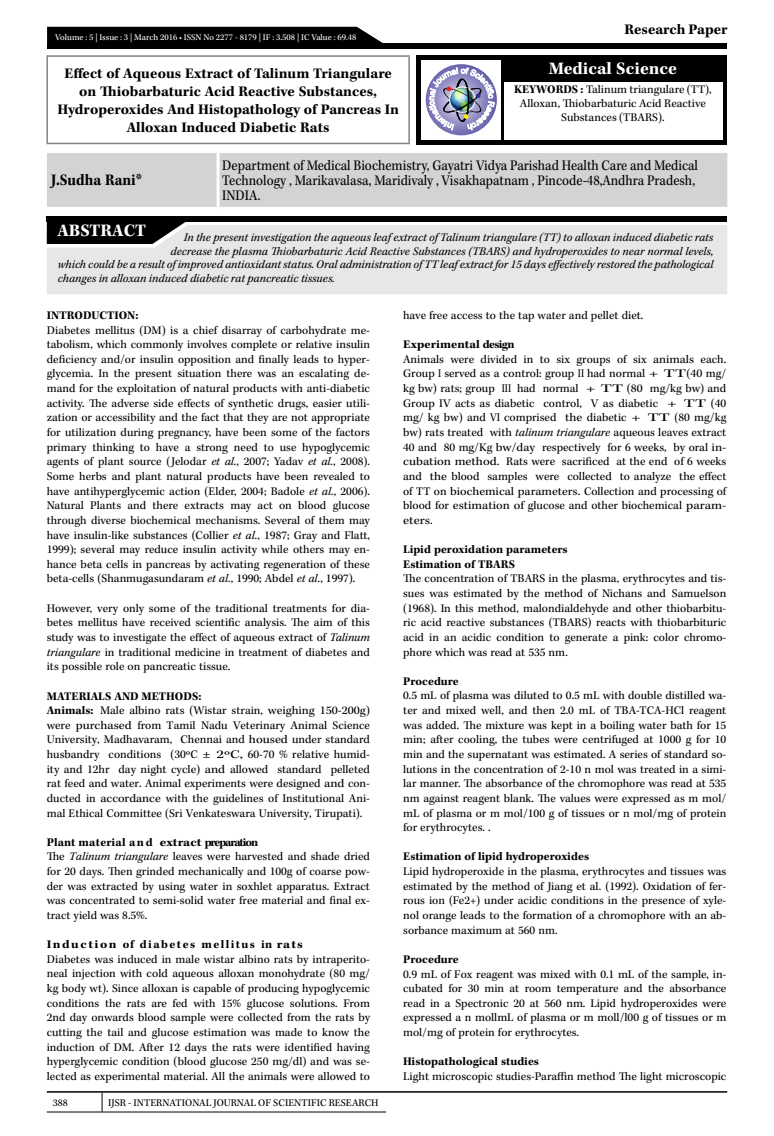
<style>
.page{position:relative;width:774px;height:1136px;background:#fff}
.page>*{position:absolute;margin:0;border:0;box-sizing:border-box;transform-origin:0 0}
.t1{font:700 18px "Kepler Std";color:#fff}
.t2{font:700 16.5px "Kepler Std";letter-spacing:.005em;color:#000;scale:.9 1}
.t3{font:700 15px/18px "Kepler Std";color:#000;text-align:center}
.t4{font:15px/15px "Kepler Std";color:#000;scale:.9 1}
.t5{font:12px/14.7px "Kepler Std";color:#000;text-align:justify}
.t6{font:italic 12px "Kepler Std";color:#000}
.t7{font:700 12px/14.7px "Kepler Std";color:#000}
.t8{font:700 12px "Kepler Std";letter-spacing:.12em;color:#000;scale:1.09 1}
.t9{font:700 12px "Kepler Std";color:#000;scale:1.05 1}
.t10{font:10.5px "Kepler Std";color:#000}
.t11{font:9px "Kepler Std";color:#fff}
.s1{font-weight:700}
.s2{font-style:italic}
</style>
<div class="page">
<hr style="left:47px;top:1090px;width:680px;height:2px;background:#000">
<svg style="left:102px;top:1092px;width:1px;height:19px"></svg>
<hr style="left:47px;top:1111px;width:55px;height:1px;background:#000">
<hr style="left:102px;top:1111px;width:284px;height:1px;background:#000">
<div style="left:47px;top:43px;width:680px;height:6px;background:#000"></div>
<div style="left:47px;top:27px;width:336px;height:16px;background:#000"></div>
<div style="left:416px;top:55px;width:311px;height:90px;background:#000"></div>
<div style="left:421px;top:60px;width:80px;height:79px;background:#fff"></div>
<svg style="left:426px;top:64px;width:71px;height:71px"></svg>
<img style="left:429px;top:68px;width:65px;height:62px">
<div style="left:504px;top:82px;width:219px;height:57px;background:#fff"></div>
<div style="left:47px;top:153px;width:680px;height:54px;background:#d1d3d4"></div>
<hr style="left:217px;top:153px;width:3px;height:54px;background:#fff">
<hr style="left:46px;top:55px;width:364px;height:2px;background:#808285">
<hr style="left:46px;top:57px;width:2px;height:86px;background:#808285">
<hr style="left:408px;top:57px;width:2px;height:86px;background:#808285">
<hr style="left:46px;top:143px;width:364px;height:1px;background:#808285">
<svg style="left:47px;top:222px;width:139px;height:3px"></svg>
<div style="left:47px;top:225px;width:680px;height:69px;background:#e6e7e8"></div>
<div style="left:47px;top:216px;width:680px;height:6px;background:#000"></div>
<p class="t11" style="left:55px;top:32px;width:303px">Volume : 5 | Issue : 3 | March 2016 • ISSN No 2277 - 8179 | IF : 3.508 | IC Value : 69.48</p>
<p class="t3" style="left:57px;top:65px;width:343px">Effect of Aqueous Extract of Talinum Triangulare on Thiobarbaturic Acid Reactive Substances, Hydroperoxides And Histopathology of Pancreas In Alloxan Induced Diabetic Rats</p>
<p class="t3" style="left:625px;top:21px;width:104px">Research Paper</p>
<h1 class="t1" style="left:549px;top:59px;width:130px">Medical Science</h1>
<p class="t5" style="left:514px;top:83px;width:199px;line-height:13.5px;text-align:center"><span class="s1">KEYWORDS :</span> Talinum triangulare (TT),<br>Alloxan, Thiobarbaturic Acid Reactive<br>Substances (TBARS).</p>
<h2 class="t2" style="left:51px;top:171px;width:103px">J.Sudha Rani*</h2>
<p class="t4" style="left:222px;top:158px;width:530px">Department of Medical Biochemistry, Gayatri Vidya Parishad Health Care and Medical<br>Technology , Marikavalasa, Maridivaly , Visakhapatnam , Pincode-48,Andhra Pradesh,<br>INDIA.</p>
<h1 class="t1" style="left:57px;top:220px;width:90px">ABSTRACT</h1>
<p class="t6" style="left:184px;top:231px;width:531px">In the present investigation the aqueous leaf extract of Talinum triangulare (TT) to alloxan induced diabetic rats</p>
<p class="t6" style="left:170px;top:244px;width:544px">decrease the plasma Thiobarbaturic Acid Reactive Substances (TBARS) and hydroperoxides to near normal levels,</p>
<p class="t6" style="left:58px;top:258px;width:657px">which could be a result of improved antioxidant status. Oral administration of TT leaf extract for 15 days effectively restored the pathological</p>
<p class="t6" style="left:58px;top:271px;width:279px">changes in alloxan induced diabetic rat pancreatic tissues.</p>
<p class="t7" style="left:47px;top:308px;width:93px">INTRODUCTION:</p>
<p class="t5" style="left:47px;top:323px;width:325px">Diabetes mellitus (DM) is a chief disarray of carbohydrate me&shy;tabolism, which commonly involves complete or relative insulin deficiency and/or insulin opposition and finally leads to hyper&shy;glycemia. In the present situation there was an escalating de&shy;mand for the exploitation of natural products with anti-diabetic activity. The adverse side effects of synthetic drugs, easier utili&shy;zation or accessibility and the fact that they are not appropriate for utilization during pregnancy, have been some of the factors primary thinking to have a strong need to use hypoglycemic agents of plant source (Jelodar <span class="s2">et al.</span>, 2007; Yadav <span class="s2">et al.</span>, 2008).<br>Some herbs and plant natural products have been revealed to have antihyperglycemic action (Elder, 2004; Badole <span class="s2">et al.</span>, 2006).<br>Natural Plants and there extracts may act on blood glucose through diverse biochemical mechanisms. Several of them may have insulin-like substances (Collier <span class="s2">et al.</span>, 1987; Gray and Flatt, 1999); several may reduce insulin activity while others may en&shy;hance beta cells in pancreas by activating regeneration of these beta-cells (Shanmugasundaram <span class="s2">et al.</span>, 1990; Abdel <span class="s2">et al.</span>, 1997).</p>
<p class="t5" style="left:47px;top:601px;width:325px">However, very only some of the traditional treatments for dia&shy;betes mellitus have received scientific analysis. The aim of this study was to investigate the effect of aqueous extract of <span class="s2">Talinum triangulare</span> in traditional medicine in treatment of diabetes and its possible role on pancreatic tissue.</p>
<p class="t5" style="left:47px;top:689px;width:325px;text-align:left"><span class="s1">MATERIALS AND METHODS:<br>Animals:</span> Male albino rats (Wistar strain, weighing 150-200g) were purchased from Tamil Nadu Veterinary Animal Science University, Madhavaram, Chennai and housed under standard husbandry conditions (30ºC ± 2ºC, 60-70 % relative humid&shy;ity and 12hr day night cycle) and allowed standard pelleted rat feed and water. Animal experiments were designed and con&shy;ducted in accordance with the guidelines of Institutional Ani&shy;mal Ethical Committee (Sri Venkateswara University, Tirupati).</p>
<p class="t5" style="left:47px;top:835px;width:325px;text-align:left"><span class="s1">Plant material a n d extract preparation<br></span>The <span class="s2">Talinum triangulare</span> leaves were harvested and shade dried for 20 days. Then grinded mechanically and 100g of coarse pow&shy;der was extracted by using water in soxhlet apparatus. Extract was concentrated to semi-solid water free material and final ex&shy;tract yield was 8.5%.</p>
<p class="t8" style="left:47px;top:937px;width:237px">Induction of diabetes mellitus in rats</p>
<p class="t5" style="left:47px;top:952px;width:325px">Diabetes was induced in male wistar albino rats by intraperito&shy;neal injection with cold aqueous alloxan monohydrate (80 mg/ kg body wt). Since alloxan is capable of producing hypoglycemic conditions the rats are fed with 15% glucose solutions. From 2nd day onwards blood sample were collected from the rats by cutting the tail and glucose estimation was made to know the induction of DM. After 12 days the rats were identified having hyperglycemic condition (blood glucose 250 mg/dl) and was se&shy;lected as experimental material. All the animals were allowed to</p>
<p class="t5" style="left:403px;top:308px;width:242px">have free access to the tap water and pellet diet.</p>
<p class="t9" style="left:403px;top:337px;width:108px">Experimental design</p>
<p class="t5" style="left:403px;top:352px;width:325px">Animals were divided in to six groups of six animals each.<br>Group I served as a control: group II had normal + TT(40 mg/ kg bw) rats; group III had normal + TT (80 mg/kg bw) and Group IV acts as diabetic control, V as diabetic + TT (40 mg/ kg bw) and VI comprised the diabetic + TT (80 mg/kg bw) rats treated with <span class="s2">talinum triangulare</span> aqueous leaves extract 40 and 80 mg/Kg bw/day respectively for 6 weeks, by oral in&shy;cubation method. Rats were sacrificed at the end of 6 weeks and the blood samples were collected to analyze the effect of TT on biochemical parameters. Collection and processing of blood for estimation of glucose and other biochemical param&shy;eters.</p>
<p class="t7" style="left:403px;top:542px;width:166px">Lipid peroxidation parameters<br>Estimation of TBARS</p>
<p class="t5" style="left:403px;top:571px;width:325px">The concentration of TBARS in the plasma, erythrocytes and tis&shy;sues was estimated by the method of Nichans and Samuelson (1968). In this method, malondialdehyde and other thiobarbitu&shy;ric acid reactive substances (TBARS) reacts with thiobarbituric acid in an acidic condition to generate a pink: color chromo&shy;phore which was read at 535 nm.</p>
<p class="t7" style="left:403px;top:674px;width:57px">Procedure</p>
<p class="t5" style="left:403px;top:688px;width:325px">0.5 mL of plasma was diluted to 0.5 mL with double distilled wa&shy;ter and mixed well, and then 2.0 mL of TBA-TCA-HCl reagent was added. The mixture was kept in a boiling water bath for 15 min; after cooling, the tubes were centrifuged at 1000 g for 10 min and the supernatant was estimated. A series of standard so&shy;lutions in the concentration of 2-10 n mol was treated in a simi&shy;lar manner. The absorbance of the chromophore was read at 535 nm against reagent blank. The values were expressed as m mol/ mL of plasma or m mol/100 g of tissues or n mol/mg of protein for erythrocytes. .</p>
<p class="t7" style="left:403px;top:849px;width:187px">Estimation of lipid hydroperoxides</p>
<p class="t5" style="left:403px;top:864px;width:325px">Lipid hydroperoxide in the plasma, erythrocytes and tissues was estimated by the method of Jiang et al. (1992). Oxidation of fer&shy;rous ion (Fe2+) under acidic conditions in the presence of xyle&shy;nol orange leads to the formation of a chromophore with an ab&shy;sorbance maximum at 560 nm.</p>
<p class="t7" style="left:403px;top:952px;width:57px">Procedure</p>
<p class="t5" style="left:403px;top:966px;width:325px">0.9 mL of Fox reagent was mixed with 0.1 mL of the sample, in&shy;cubated for 30 min at room temperature and the absorbance read in a Spectronic 20 at 560 nm. Lipid hydroperoxides were expressed a n mollmL of plasma or m moll/l00 g of tissues or m mol/mg of protein for erythrocytes.</p>
<p class="t7" style="left:403px;top:1054px;width:137px">Histopathological studies</p>
<p class="t5" style="left:403px;top:1069px;width:325px">Light microscopic studies-Paraffin method The light microscopic</p>
<p class="t10" style="left:53px;top:1096px;width:17px">388</p>
<p class="t10" style="left:108px;top:1096px;width:272px">IJSR - INTERNATIONAL JOURNAL OF SCIENTIFIC RESEARCH</p>
</div>
